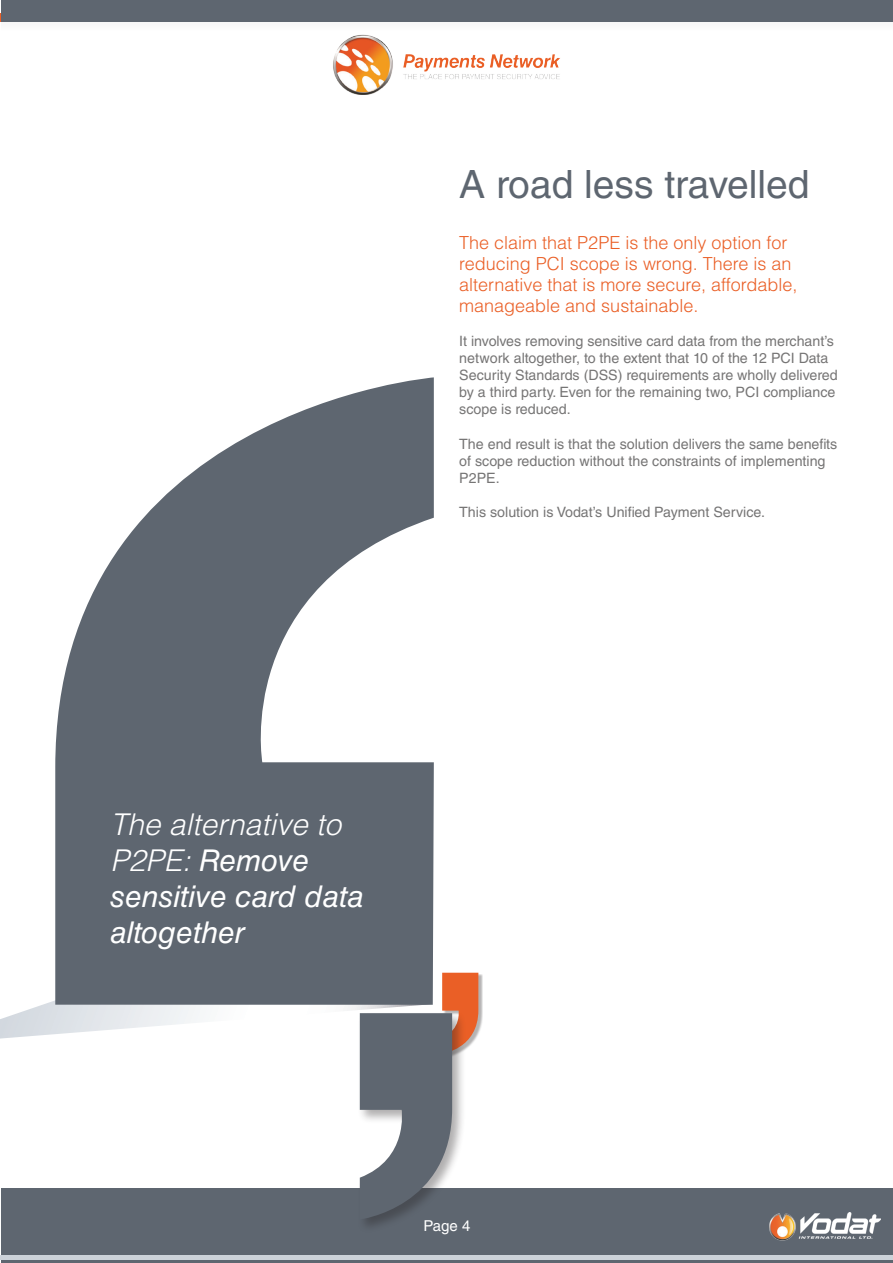
<style>
.page{position:relative;width:893px;height:1263px;background:#fff}
.page>*{position:absolute;margin:0;border:0;box-sizing:border-box;transform-origin:0 0}
.Super_Heading_Para{font:39px "Helvetica LT Std";color:#5e6670}
.Pull_Quote_white{font:italic 30px/36px "Helvetica LT Std";color:#fff}
.Standard_Para_Large{font:300 18px/21px "Helvetica LT Std";color:#ea5f26}
.t1{font:15px "Helvetica LT Std";color:#fff}
.Standard_Para{font:14.25px/17.1px "Helvetica LT Std";color:#767575}
.s1{font-weight:300}
</style>
<div class="page">
<svg style="left:1px;top:21px;width:892px;height:1px"></svg>
<div style="left:1px;top:1188px;width:892px;height:75px;background:#5e6670"></div>
<img style="left:769px;top:1213px;width:111px;height:27px">
<div style="left:0;top:1255px;width:893px;height:5px;background:#ccd2d9"></div>
<img style="left:333px;top:34px;width:227px;height:60px">
<div style="left:1px;top:0;width:892px;height:21px;background:#5e6670"></div>
<svg style="left:55px;top:377px;width:379px;height:596px;fill:#5e6670"></svg>
<div style="left:443px;top:974px;width:40px;height:84px;background:#231f20;opacity:.34"></div>
<div style="left:358px;top:1011px;width:109px;height:222px;background:#231f20;opacity:.36"></div>
<svg style="left:0;top:973px;width:478px;height:246px"></svg>
<p class="Super_Heading_Para" style="left:459px;top:162px;width:352px">A road less travelled</p>
<p class="Standard_Para_Large" style="left:459px;top:232px;width:340px">The claim that P2PE is the only option for reducing PCI scope is wrong. There is an alternative that is more secure, affordable, manageable and sustainable.</p>
<p class="Standard_Para" style="left:459px;top:332px;width:380px">It involves removing sensitive card data from the merchant’s network altogether, to the extent that 10 of the 12 PCI Data Security Standards (DSS) requirements are wholly delivered by a third party. Even for the remaining two, PCI compliance scope is reduced.</p>
<p class="Standard_Para" style="left:459px;top:435px;width:379px">The end result is that the solution delivers the same benefits of scope reduction without the constraints of implementing<br>P2PE.</p>
<p class="Standard_Para" style="left:459px;top:503px;width:307px">This solution is Vodat’s Unified Payment Service.</p>
<p class="Pull_Quote_white" style="left:111px;top:806px;width:255px"><span class="s1">The alternative to<br>P2PE:</span> Remove sensitive card data altogether</p>
<p class="t1" style="left:424px;top:1217px;width:48px">Page 4</p>
</div>
